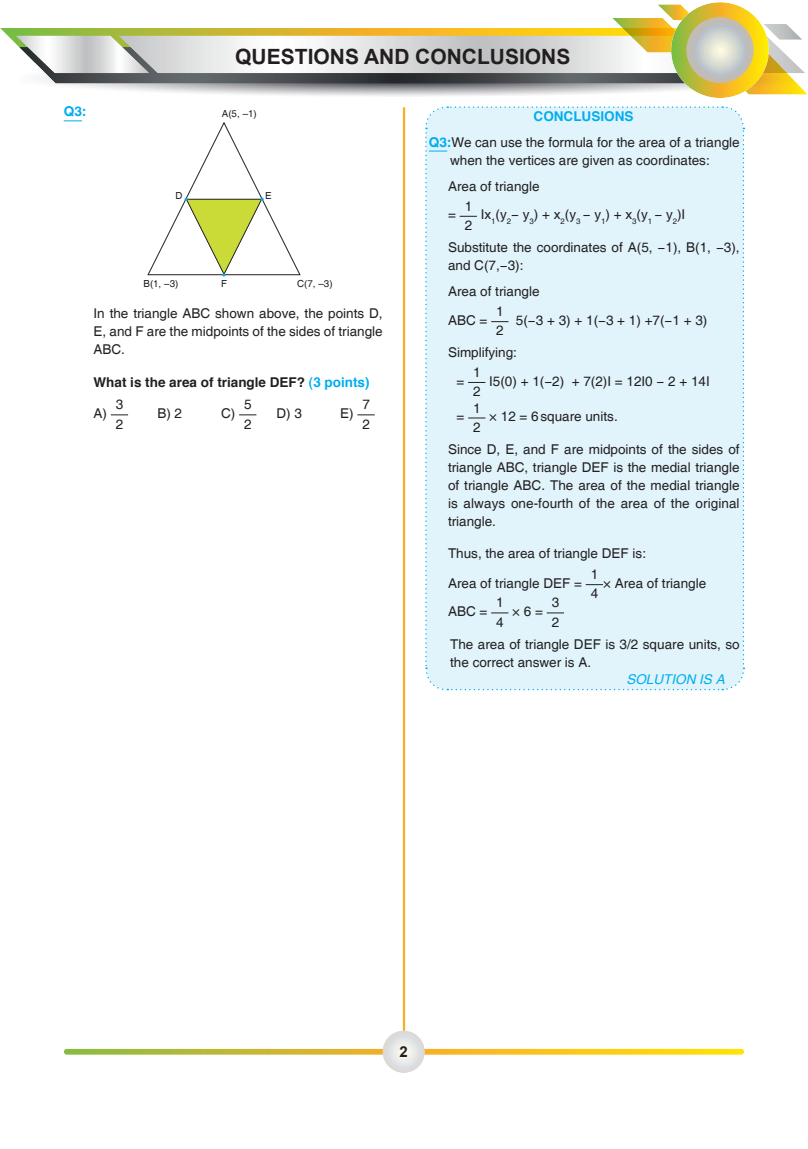
<style>
.page{position:relative;width:808px;height:1149px;background:#fff}
.page>*{position:absolute;margin:0;border:0;box-sizing:border-box;transform-origin:0 0}
.t1{font:700 21px "Arial";color:#231f20}
.t2{font:700 15px "Arial";color:#231f20}
.t3{font:13.5px/19.2px "Helvetica";color:#231f20}
.t4{font:700 13.5px "Helvetica";color:#231f20}
.t5{font:italic 13.5px "Helvetica";color:#00aeef}
.t6{font:13.5px "Swis 721 BT Bold";color:#00aeef}
.t7{font:9.75px "Helvetica";color:#231f20}
.s1{color:#00aeef}
.s2{font-weight:700;color:#00aeef}
.s3{font-family:"Swis 721 BT Bold";color:#00aeef}
</style>
<div class="page">
<svg style="left:0;top:2px;width:808px;height:96px"></svg>
<svg style="left:64px;top:1048px;width:680px;height:6px"></svg>
<svg style="left:382px;top:1030px;width:43px;height:42px"></svg>
<hr style="left:403px;top:107px;width:2px;height:923px;background:#f7b026">
<svg style="left:64px;top:120px;width:18px;height:1px"></svg>
<svg style="left:111px;top:414px;width:17px;height:1px"></svg>
<svg style="left:239px;top:414px;width:17px;height:1px"></svg>
<svg style="left:357px;top:414px;width:18px;height:1px"></svg>
<svg style="left:147px;top:122px;width:154px;height:154px"></svg>
<div style="left:425px;top:106px;width:320px;height:585px;background:#e1f4fc"></div>
<h1 class="t1" style="left:235px;top:44px;width:337px">QUESTIONS AND CONCLUSIONS</h1>
<p class="t6" style="left:64px;top:104px;width:24px">Q3:</p>
<p class="t7" style="left:222px;top:110px;width:36px">A(5, –1)</p>
<p class="t7" style="left:175px;top:192px;width:9px">D</p>
<p class="t7" style="left:265px;top:192px;width:8px">E</p>
<p class="t7" style="left:144px;top:279px;width:36px">B(1, –3)</p>
<p class="t7" style="left:297px;top:279px;width:37px">C(7, –3)</p>
<p class="t7" style="left:221px;top:279px;width:7px">F</p>
<p class="t3" style="left:94px;top:305px;width:291px;line-height:18px;text-align:justify">In the triangle ABC shown above, the points D, E, and F are the midpoints of the sides of triangle ABC.</p>
<p class="t4" style="left:94px;top:376px;width:278px">What is the area of triangle DEF? <span class="s1">(3 points)</span></p>
<p class="t3" style="left:94px;top:405px;width:15px">A)</p>
<p class="t3" style="left:116px;top:395px;width:9px">3<br>2</p>
<p class="t3" style="left:157px;top:405px;width:26px">B) 2</p>
<p class="t3" style="left:221px;top:405px;width:16px">C)</p>
<p class="t3" style="left:244px;top:396px;width:9px">5<br>2</p>
<p class="t3" style="left:276px;top:405px;width:27px">D) 3</p>
<p class="t3" style="left:340px;top:405px;width:15px">E)</p>
<p class="t3" style="left:362px;top:396px;width:9px">7<br>2</p>
<p class="t3" style="left:429px;top:105px;width:312px;line-height:25.2px;text-align:center"><span class="s2">CONCLUSIONS<br></span><span class="s3">Q3:</span>We can use the formula for the area of a triangle</p>
<p class="t3" style="left:448px;top:148px;width:263px;line-height:26.5px">when the vertices are given as coordinates:<br>Area of triangle</p>
<p class="t3" style="left:448px;top:206px;width:9px">=</p>
<p class="t3" style="left:465px;top:198px;width:9px">1<br>2</p>
<p class="t3" style="left:481px;top:206px;width:206px">Ix<sub>1</sub>(y<sub>2</sub>− y<sub>3</sub>) + x<sub>2</sub>(y<sub>3</sub> − y<sub>1</sub>) + x<sub>3</sub>(y<sub>1</sub> − y<sub>2</sub>)I</p>
<p class="t3" style="left:448px;top:238px;width:293px;line-height:18px">Substitute the coordinates of A(5, −1), B(1, −3), and C(7,−3):</p>
<p class="t3" style="left:448px;top:279px;width:93px;line-height:28.2px">Area of triangle<br>ABC =</p>
<p class="t3" style="left:496px;top:303px;width:9px">1<br>2</p>
<p class="t3" style="left:516px;top:311px;width:193px">5(−3 + 3) + 1(−3 + 1) +7(−1 + 3)</p>
<p class="t3" style="left:456px;top:339px;width:62px;line-height:28.2px;text-indent:-9px">Simplifying: =</p>
<p class="t3" style="left:473px;top:364px;width:9px">1<br>2</p>
<p class="t3" style="left:489px;top:371px;width:222px">I5(0) + 1(−2) + 7(2)I = 12I0 − 2 + 14I</p>
<p class="t3" style="left:473px;top:399px;width:9px">1<br>2</p>
<p class="t3" style="left:489px;top:407px;width:130px">× 12 = 6 square units.</p>
<p class="t3" style="left:448px;top:441px;width:293px;line-height:18px;text-align:justify">Since D, E, and F are midpoints of the sides of triangle ABC, triangle DEF is the medial triangle of triangle ABC. The area of the medial triangle is always one-fourth of the area of the original triangle.</p>
<p class="t3" style="left:448px;top:539px;width:200px;line-height:29.5px">Thus, the area of triangle DEF is:<br>Area of triangle DEF =</p>
<p class="t3" style="left:456px;top:408px;width:9px">=</p>
<p class="t3" style="left:591px;top:566px;width:9px">1<br>4</p>
<p class="t3" style="left:603px;top:573px;width:105px">× Area of triangle</p>
<p class="t3" style="left:448px;top:602px;width:41px">ABC =</p>
<p class="t3" style="left:496px;top:594px;width:9px">1<br>4</p>
<p class="t3" style="left:512px;top:602px;width:32px">× 6 =</p>
<p class="t3" style="left:552px;top:593px;width:9px">3<br>2</p>
<p class="t3" style="left:450px;top:635px;width:291px;line-height:18px">The area of triangle DEF is 3/2 square units, so the correct answer is A.</p>
<p class="t5" style="left:626px;top:671px;width:100px">SOLUTION IS A</p>
<p class="t2" style="left:399px;top:1042px;width:10px">2</p>
</div>
